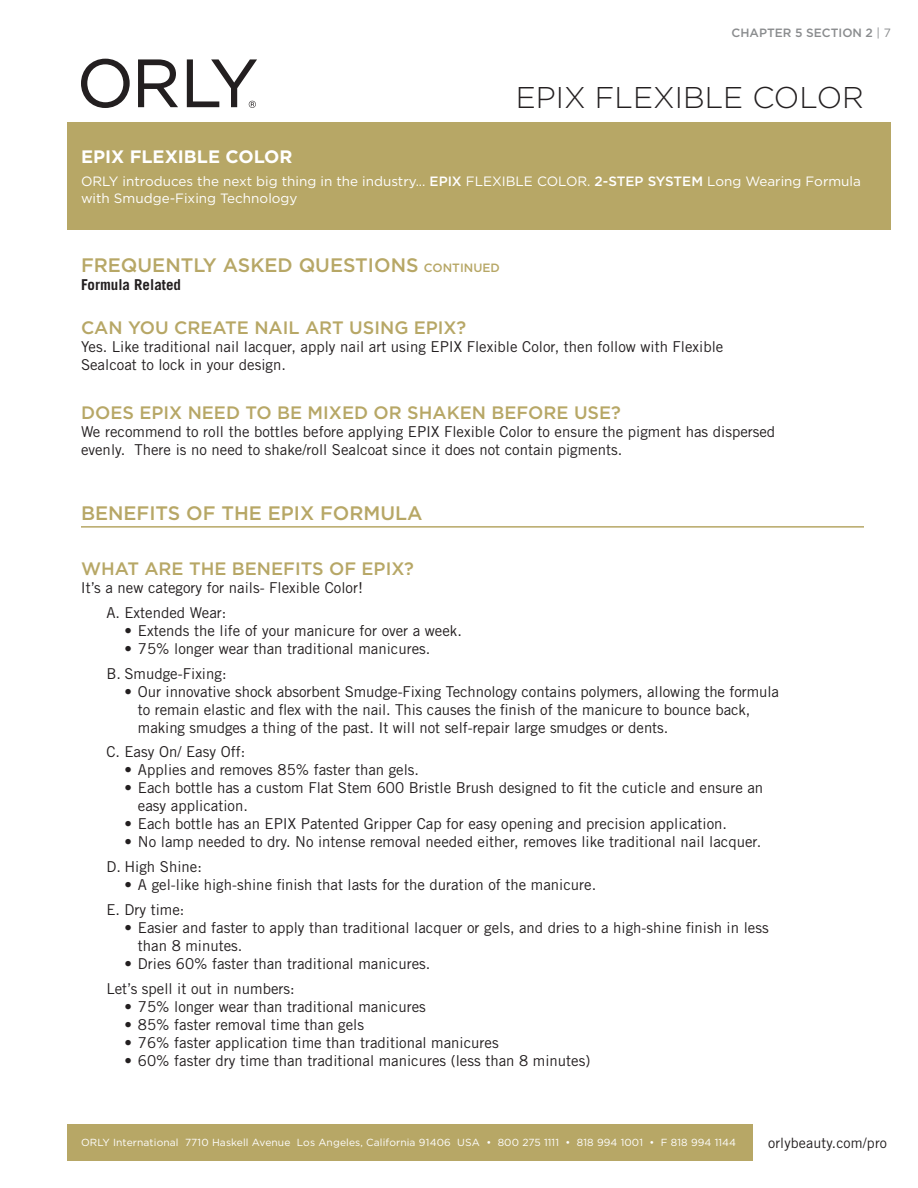
<style>
.page{position:relative;width:918px;height:1188px;background:#fff}
.page>*{position:absolute;margin:0;border:0;box-sizing:border-box;transform-origin:0 0}
.t1{font:300 30px "Gotham";color:#231f20}
.t2{font:500 19.5px "Gotham";color:#b7a766}
.t3{font:500 18px "Gotham";color:#b7a766}
.t4{font:700 18px "Gotham";color:#fff}
.t5{font:15px/24.8px "Trade Gothic LT Std";color:#231f20}
.t6{font:15px/18px "Trade Gothic";color:#231f20}
.t7{font:700 15px "Trade Gothic";color:#231f20}
.t8{font:14.25px "Trade Gothic";letter-spacing:.01em;color:#231f20}
.t9{font:13.5px/16.5px "Gotham";color:#fff}
.t10{font:500 12px "Gotham";color:#8a8c8e}
.t11{font:10.2px "Gotham";letter-spacing:.01em;color:#fff}
.s1{font-weight:400}
.s2{font-weight:500}
.s3{font-size:12px}
</style>
<div class="page">
<div style="left:68px;top:1125px;width:685px;height:36px;background:#b7a766"></div>
<svg style="left:81px;top:59px;width:49px;height:49px"></svg>
<svg style="left:138px;top:59px;width:40px;height:48px"></svg>
<svg style="left:187px;top:59px;width:70px;height:49px"></svg>
<div style="left:68px;top:122px;width:823px;height:108px;background:#b7a766"></div>
<hr style="left:81px;top:526px;width:783px;height:2px;background:#b7a766">
<p class="t10" style="left:732px;top:25px;width:161px">CHAPTER 5 SECTION 2 <span class="s1">| 7</span></p>
<h1 class="t1" style="left:516px;top:78px;width:350px">EPIX FLEXIBLE COLOR</h1>
<p class="t4" style="left:81px;top:145px;width:213px">EPIX FLEXIBLE COLOR</p>
<p class="t9" style="left:81px;top:173px;width:781px">ORLY introduces the next big thing in the industry... <span class="s2">EPIX</span> FLEXIBLE COLOR. <span class="s2">2-STEP SYSTEM</span> Long Wearing Formula with Smudge-Fixing Technology</p>
<h2 class="t2" style="left:81px;top:252px;width:353px">FREQUENTLY ASKED QUESTIONS <span class="s3">CONTINUED</span></h2>
<p class="t7" style="left:81px;top:276px;width:102px">Formula Related</p>
<p class="t3" style="left:81px;top:315px;width:62px">CAN YOU</p>
<p class="t3" style="left:174px;top:315px;width:14px">CREATE</p>
<p class="t3" style="left:254px;top:315px;width:12px">NAIL</p>
<p class="t3" style="left:305px;top:315px;width:14px">ART</p>
<p class="t3" style="left:349px;top:315px;width:12px">USIN</p>
<p class="t3" style="left:394px;top:315px;width:73px">G EPIX?</p>
<p class="t6" style="left:81px;top:337px;width:644px">Yes. Like traditional nail lacquer, apply nail art using EPIX Flexible Color, then follow with Flexible<br>Sealcoat to lock in your design.</p>
<p class="t3" style="left:81px;top:401px;width:28px">DOES</p>
<p class="t3" style="left:139px;top:401px;width:62px">EPIX NEED</p>
<p class="t3" style="left:245px;top:401px;width:75px">TO BE MIXED</p>
<p class="t3" style="left:374px;top:401px;width:48px">OR SHAKEN</p>
<p class="t3" style="left:491px;top:401px;width:27px">BEFORE</p>
<p class="t3" style="left:574px;top:401px;width:13px">USE</p>
<p class="t3" style="left:611px;top:401px;width:11px">?</p>
<p class="t6" style="left:81px;top:423px;width:696px">We recommend to roll the bottles before applying EPIX Flexible Color to ensure the pigment has dispersed evenly. There is no need to shake/roll Sealcoat since it does not contain pigments.</p>
<h2 class="t2" style="left:81px;top:500px;width:343px">BENEFITS OF THE EPIX FORMULA</h2>
<p class="t3" style="left:81px;top:557px;width:33px">WHAT</p>
<p class="t3" style="left:144px;top:557px;width:14px">ARE</p>
<p class="t3" style="left:189px;top:557px;width:13px">THE</p>
<p class="t3" style="left:232px;top:557px;width:25px">BENEFITS</p>
<p class="t3" style="left:329px;top:557px;width:86px">OF EPIX?</p>
<p class="t5" style="left:106px;top:575px;width:258px;text-indent:-26px">It’s a new category for nails- Flexible Color!<br>A. Extended Wear:</p>
<p class="t5" style="left:124px;top:618px;width:339px">• Extends the life of your manicure for over a week.</p>
<p class="t5" style="left:106px;top:636px;width:325px;text-indent:18px">• 75% longer wear than traditional manicures.<br>B. Smudge-Fixing:</p>
<p class="t5" style="left:138px;top:682px;width:643px;line-height:18px;text-indent:-13px">• Our innovative shock absorbent Smudge-Fixing Technology contains polymers, allowing the formula to remain elastic and flex with the nail. This causes the finish of the manicure to bounce back, making smudges a thing of the past. It will not self-repair large smudges or dents.</p>
<p class="t5" style="left:106px;top:739px;width:140px">C. Easy On/ Easy Off:</p>
<p class="t5" style="left:124px;top:757px;width:296px">• Applies and removes 85% faster than gels.</p>
<p class="t5" style="left:138px;top:779px;width:627px;line-height:18px;text-indent:-13px">• Each bottle has a custom Flat Stem 600 Bristle Brush designed to fit the cuticle and ensure an easy application.</p>
<p class="t5" style="left:124px;top:811px;width:604px">• Each bottle has an EPIX Patented Gripper Cap for easy opening and precision application.</p>
<p class="t5" style="left:106px;top:829px;width:656px;text-indent:18px">• No lamp needed to dry. No intense removal needed either, removes like traditional nail lacquer.<br>D. High Shine:</p>
<p class="t5" style="left:106px;top:872px;width:491px;text-indent:18px">• A gel-like high-shine finish that lasts for the duration of the manicure.<br>E. Dry time:</p>
<p class="t5" style="left:138px;top:918px;width:632px;line-height:18px;text-indent:-13px">• Easier and faster to apply than traditional lacquer or gels, and dries to a high-shine finish in less than 8 minutes.</p>
<p class="t5" style="left:106px;top:951px;width:325px;text-indent:18px">• Dries 60% faster than traditional manicures.<br>Let’s spell it out in numbers:</p>
<p class="t5" style="left:124px;top:994px;width:303px">• 75% longer wear than traditional manicures</p>
<p class="t5" style="left:124px;top:1012px;width:241px">• 85% faster removal time than gels</p>
<p class="t5" style="left:124px;top:1030px;width:376px">• 76% faster application time than traditional manicures</p>
<p class="t5" style="left:124px;top:1048px;width:467px">• 60% faster dry time than traditional manicures (less than 8 minutes)</p>
<p class="t11" style="left:81px;top:1136px;width:657px">ORLY International 7710 Haskell Avenue Los Angeles, California 91406 USA • 800 275 1111 • 818 994 1001 • F 818 994 1144</p>
<p class="t8" style="left:768px;top:1134px;width:120px">orlybeauty.com/pro</p>
</div>
